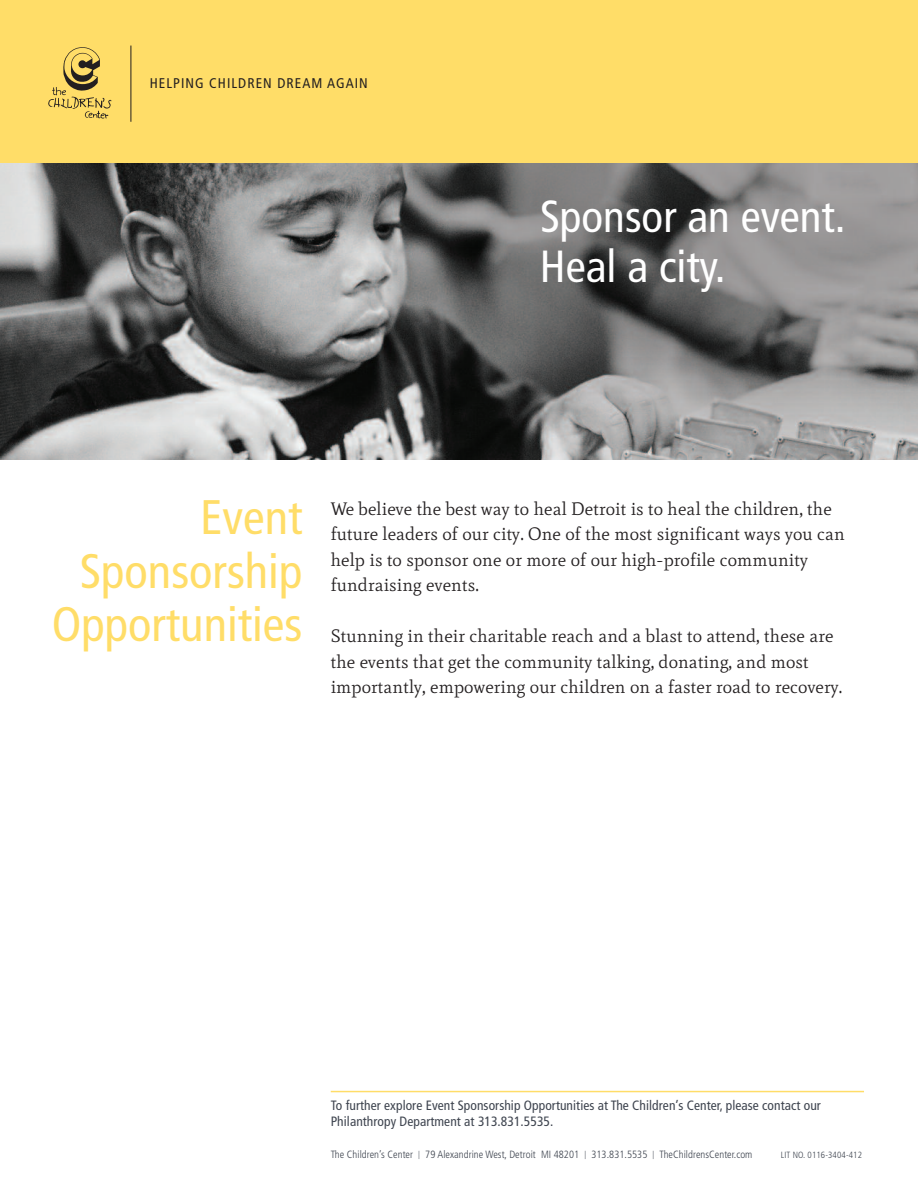
<style>
.page{position:relative;width:918px;height:1188px;background:#fff}
.page>*{position:absolute;margin:0;border:0;box-sizing:border-box;transform-origin:0 0}
.t1{font:condensed 48.45px/53.8px "Frutiger";color:#ffdd68;text-align:right}
.t2{font:condensed 45px/49.5px "Frutiger";color:#fff}
.t3{font:18px/25.5px "Mate";letter-spacing:.005em;color:#231f20}
.t4{font:condensed 14.1px "Frutiger";letter-spacing:.075em;color:#231f20}
.t5{font:condensed 13.5px/16.5px "Frutiger";letter-spacing:.005em;color:#3e444f}
.t6{font:300 condensed 10.5px "Frutiger";letter-spacing:.005em;color:#3e444f}
.t7{font:300 condensed 9px "Frutiger";letter-spacing:.015em;color:#3e444f}
</style>
<div class="page">
<img style="left:0;top:163px;width:918px;height:297px">
<div style="left:0;top:0;width:918px;height:163px;background:#ffdd68"></div>
<svg style="left:48px;top:47px;width:63px;height:72px"></svg>
<hr style="left:131px;top:46px;width:1px;height:76px;background:#231f20">
<hr style="left:331px;top:1091px;width:533px;height:1px;background:#ffdd68">
<p class="t4" style="left:150px;top:78px;width:220px">HELPING CHILDREN DREAM AGAIN</p>
<h2 class="t2" style="left:540px;top:196px;width:307px">Sponsor an event.<br>Heal a city.</h2>
<h1 class="t1" style="left:52px;top:494px;width:252px">Event<br>Sponsorship<br>Opportunities</h1>
<p class="t3" style="left:331px;top:498px;width:516px">We believe the best way to heal Detroit is to heal the children, the future leaders of our city. One of the most significant ways you can help is to sponsor one or more of our high-profile community fundraising events.</p>
<p class="t3" style="left:331px;top:625px;width:513px">Stunning in their charitable reach and a blast to attend, these are the events that get the community talking, donating, and most importantly, empowering our children on a faster road to recovery.</p>
<p class="t5" style="left:331px;top:1098px;width:492px">To further explore Event Sponsorship Opportunities at The Children’s Center, please contact our<br>Philanthropy Department at 313.831.5535.</p>
<p class="t6" style="left:331px;top:1151px;width:423px">The Children’s Center <sup>|</sup> 79 Alexandrine West, Detroit MI 48201 <sup>|</sup> 313.831.5535 <sup>|</sup> TheChildrensCenter.com</p>
<p class="t7" style="left:781px;top:1152px;width:83px">LIT NO. 0116-3404-412</p>
</div>
